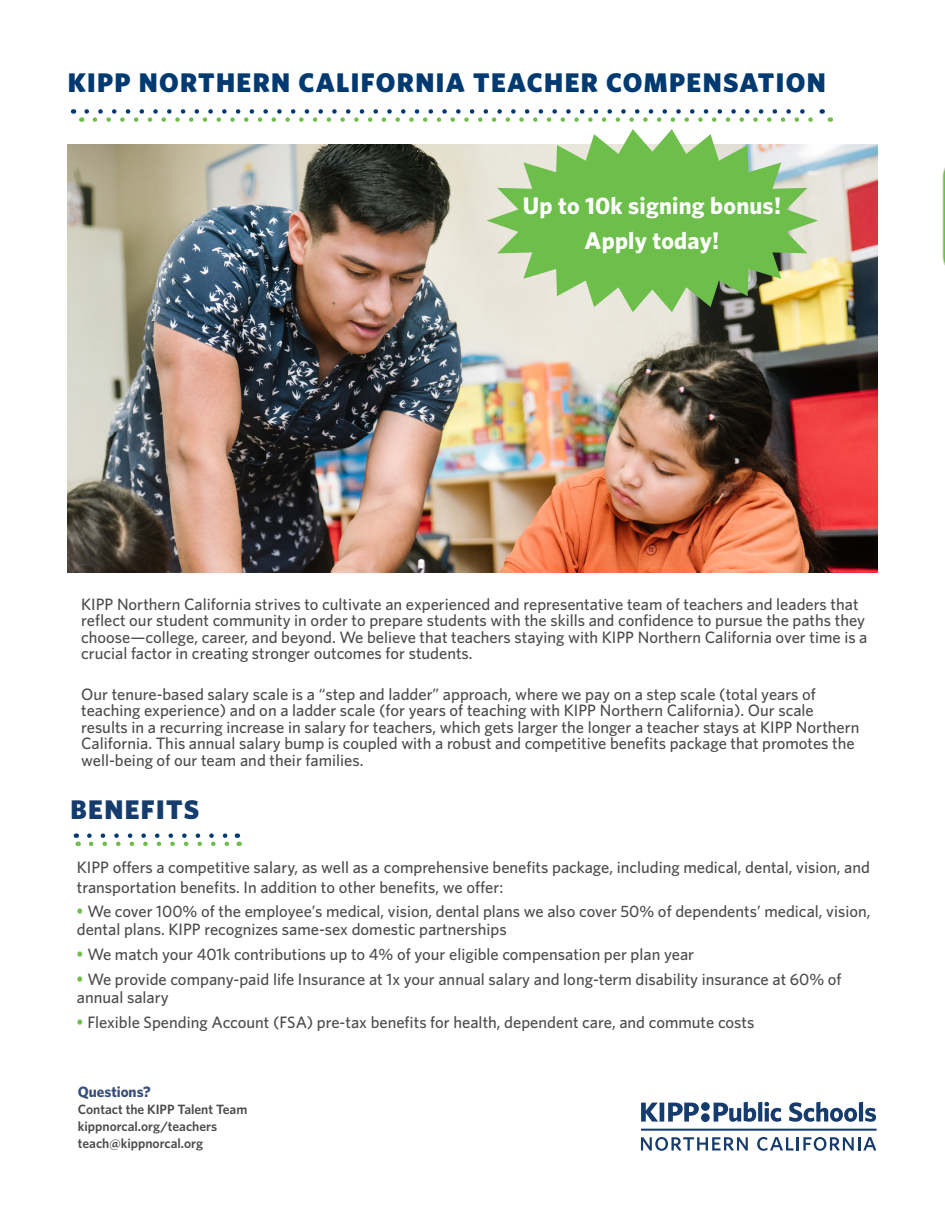
<style>
.page{position:relative;width:945px;height:1215px;background:#fff}
.page>*{position:absolute;margin:0;border:0;box-sizing:border-box;transform-origin:0 0}
.t1{font:900 27px "Whitney";letter-spacing:.05em;color:#003a70}
.t2{font:900 27px "Whitney";letter-spacing:.05em;color:#163c6d}
.answer{font:700 24px "Whitney";letter-spacing:.01em;color:#fff}
.answer-2{font:500 16.5px/16.5px "Whitney";color:#4b4c4d}
.answer-3{font:700 15px "Whitney";color:#394e7a}
.answer-4{font:600 13.5px "Whitney";color:#4b4c4d}
.s1{font-family:"Open Sans";font-weight:700;color:#6dbe4b}
</style>
<div class="page">
<img style="left:68px;top:144px;width:810px;height:428px">
<svg style="left:76px;top:833px;width:3px;height:13px"></svg>
<svg style="left:89px;top:833px;width:151px;height:13px"></svg>
<svg style="left:81px;top:109px;width:742px;height:13px"></svg>
<svg style="left:789px;top:1102px;width:87px;height:20px"></svg>
<svg style="left:641px;top:1102px;width:140px;height:20px"></svg>
<svg style="left:641px;top:1137px;width:107px;height:14px"></svg>
<svg style="left:757px;top:1137px;width:119px;height:14px"></svg>
<hr style="left:641px;top:1129px;width:236px;height:2px;background:#163c6d">
<svg style="left:943px;top:167px;width:2px;height:99px"></svg>
<svg style="left:487px;top:129px;width:331px;height:183px;background:#98c97c"></svg>
<p class="t1" style="left:68px;top:64px;width:760px">KIPP NORTHERN CALIFORNIA TEACHER COMPENSATION</p>
<p class="answer" style="left:523px;top:189px;width:260px">Up to 10k signing bonus!</p>
<p class="answer" style="left:585px;top:225px;width:136px">Apply today!</p>
<p class="answer-2" style="left:81px;top:595px;width:788px">KIPP Northern California strives to cultivate an experienced and representative team of teachers and leaders that reflect our student community in order to prepare students with the skills and confidence to pursue the paths they choose—college, career, and beyond. We believe that teachers staying with KIPP Northern California over time is a crucial factor in creating stronger outcomes for students.</p>
<p class="answer-2" style="left:81px;top:685px;width:780px">Our tenure-based salary scale is a “step and ladder” approach, where we pay on a step scale (total years of teaching experience) and on a ladder scale (for years of teaching with KIPP Northern California). Our scale results in a recurring increase in salary for teachers, which gets larger the longer a teacher stays at KIPP Northern California. This annual salary bump is coupled with a robust and competitive benefits package that promotes the well-being of our team and their families.</p>
<p class="t2" style="left:70px;top:792px;width:130px">BENEFITS</p>
<p class="answer-2" style="left:77px;top:857px;width:795px;line-height:19.8px">KIPP offers a competitive salary, as well as a comprehensive benefits package, including medical, dental, vision, and transportation benefits. In addition to other benefits, we offer:</p>
<p class="answer-2" style="left:77px;top:902px;width:795px;line-height:18px"><span class="s1">•</span> We cover 100% of the employee’s medical, vision, dental plans we also cover 50% of dependents’ medical, vision, dental plans. KIPP recognizes same-sex domestic partnerships</p>
<p class="answer-2" style="left:77px;top:946px;width:619px"><span class="s1">•</span> We match your 401k contributions up to 4% of your eligible compensation per plan year</p>
<p class="answer-2" style="left:77px;top:970px;width:766px;line-height:18px"><span class="s1">•</span> We provide company-paid life Insurance at 1x your annual salary and long-term disability insurance at 60% of annual salary</p>
<p class="answer-2" style="left:77px;top:1013px;width:679px"><span class="s1">•</span> Flexible Spending Account (FSA) pre-tax benefits for health, dependent care, and commute costs</p>
<p class="answer-3" style="left:78px;top:1081px;width:74px">Questions?</p>
<p class="answer-4" style="left:78px;top:1100px;width:171px">Contact the KIPP Talent Team</p>
<p class="answer-4" style="left:78px;top:1117px;width:141px">kippnorcal.org/teachers</p>
<p class="answer-4" style="left:78px;top:1135px;width:127px">teach@kippnorcal.org</p>
</div>
